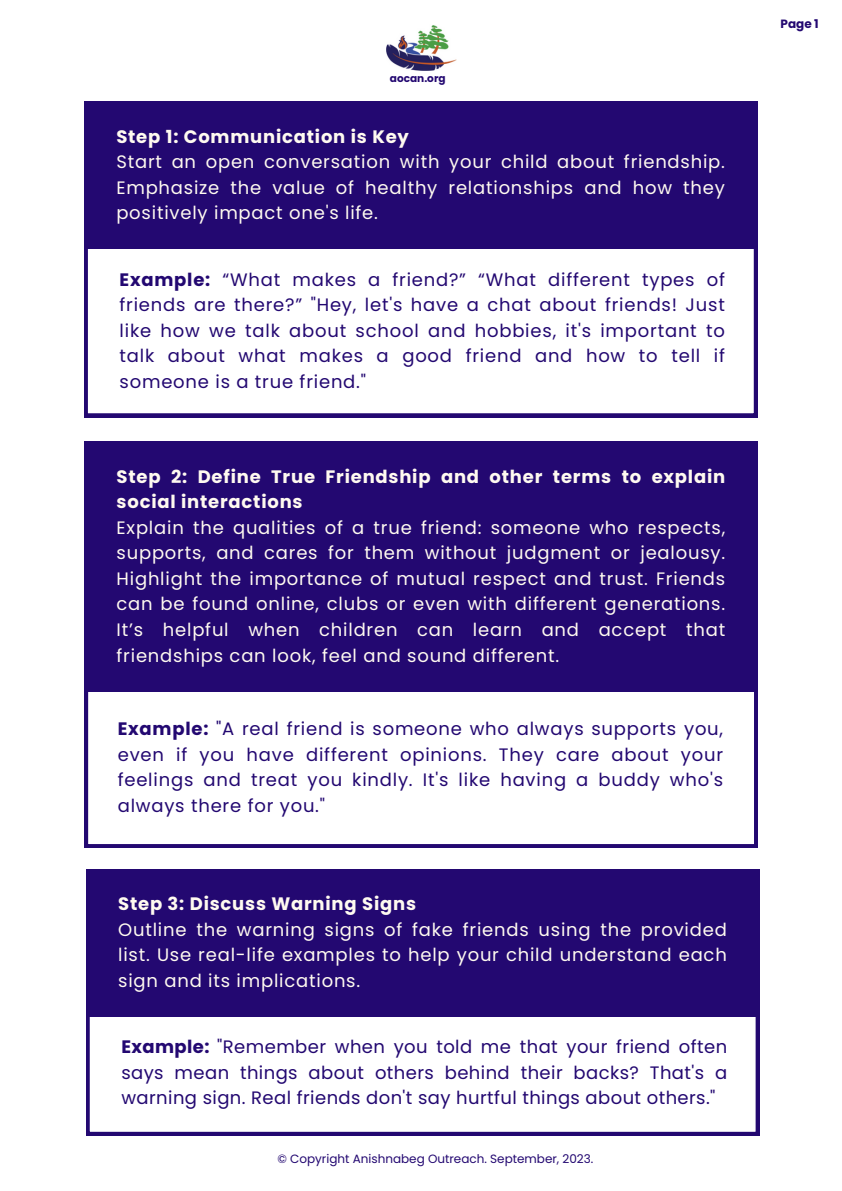
<style>
.page{position:relative;width:842px;height:1191px;background:#fff}
.page>*{position:absolute;margin:0;border:0;box-sizing:border-box;transform-origin:0 0}
.t1{font:18px/25.5px "Poppins";letter-spacing:.045em;color:#fffaf0;text-align:justify}
.t2{font:18px/25.5px "Poppins";letter-spacing:.045em;color:#230871;text-align:justify}
.t3{font:700 18px/25.5px "Poppins";letter-spacing:.045em;color:#fffaf0}
.t4{font:12px "Poppins";color:#230871}
.t5{font:700 12px "Poppins";color:#230871}
.t6{font:700 10.5px "Poppins";color:#230871}
.s1{font-weight:700}
</style>
<div class="page">
<img style="left:386px;top:25px;width:70px;height:46px">
<svg style="left:84px;top:249px;width:673px;height:168px"></svg>
<div style="left:84px;top:101px;width:673px;height:148px;background:#230871"></div>
<svg style="left:84px;top:692px;width:674px;height:155px"></svg>
<div style="left:84px;top:441px;width:674px;height:251px;background:#230871"></div>
<svg style="left:86px;top:1016px;width:673px;height:119px"></svg>
<div style="left:86px;top:868px;width:673px;height:148px;background:#230871"></div>
<p class="t6" style="left:390px;top:71px;width:57px">aocan.org</p>
<p class="t3" style="left:116px;top:124px;width:294px">Step 1: Communication is Key</p>
<p class="t1" style="left:116px;top:149px;width:610px">Start an open conversation with your child about friendship.<br>Emphasize the value of healthy relationships and how they positively impact one's life.</p>
<p class="t2" style="left:120px;top:267px;width:607px"><span class="s1">Example:</span> “What makes a friend?” “What different types of friends are there?” "Hey, let's have a chat about friends! Just like how we talk about school and hobbies, it's important to talk about what makes a good friend and how to tell if someone is a true friend."</p>
<p class="t3" style="left:117px;top:464px;width:610px">Step 2: Define True Friendship and other terms to explain social interactions</p>
<p class="t1" style="left:117px;top:515px;width:610px">Explain the qualities of a true friend: someone who respects, supports, and cares for them without judgment or jealousy.<br>Highlight the importance of mutual respect and trust. Friends can be found online, clubs or even with different generations.<br>It’s helpful when children can learn and accept that friendships can look, feel and sound different.</p>
<p class="t2" style="left:118px;top:716px;width:607px"><span class="s1">Example:</span> "A real friend is someone who always supports you, even if you have different opinions. They care about your feelings and treat you kindly. It's like having a buddy who's always there for you."</p>
<p class="t3" style="left:118px;top:891px;width:299px">Step 3: Discuss Warning Signs</p>
<p class="t1" style="left:118px;top:916px;width:610px">Outline the warning signs of fake friends using the provided list. Use real-life examples to help your child understand each sign and its implications.</p>
<p class="t2" style="left:121px;top:1034px;width:607px"><span class="s1">Example:</span> "Remember when you told me that your friend often says mean things about others behind their backs? That's a warning sign. Real friends don't say hurtful things about others."</p>
<p class="t4" style="left:277px;top:1149px;width:318px">© Copyright Anishnabeg Outreach. September, 2023.</p>
<p class="t5" style="left:781px;top:15px;width:40px">Page 1</p>
</div>
